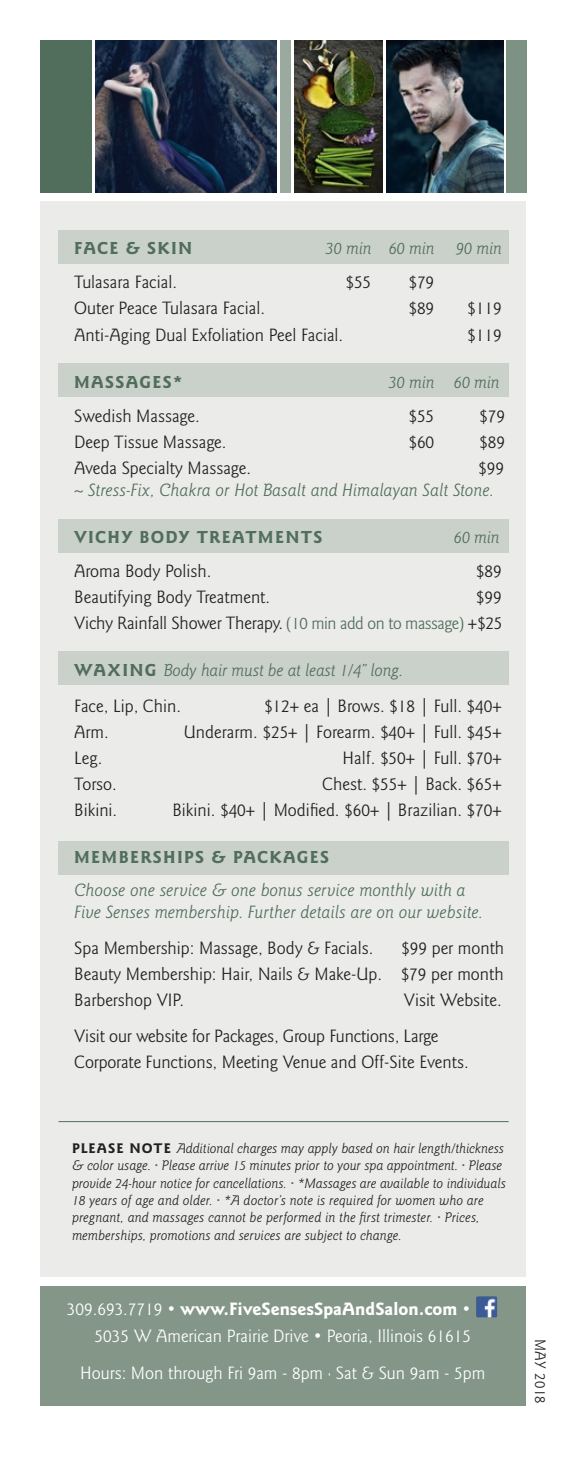
<style>
.page{position:relative;width:567px;height:1458px;background:#fff}
.page>*{position:absolute;margin:0;border:0;box-sizing:border-box;transform-origin:0 0}
.t1{font:18.45px/25.9px "Goudy Sans Std";color:#231f20;text-align:right}
.t2{font:italic 18.45px/22.5px "Goudy Sans Std";color:#516d5b}
.t3{font:18.45px/27px "Goudy Sans Std";color:#fff;text-align:right}
.t4{font:italic 18px "Goudy Sans Std";letter-spacing:-.01em;color:#516d5b}
.t5{font:700 18px "Goudy Sans Std";letter-spacing:.075em;color:#516d5b}
.t6{font:15.75px "Goudy Sans Std";letter-spacing:.025em;color:#231f20}
.t7{font:italic 14.4px/17.3px "Goudy Sans Std";letter-spacing:-.005em;color:#231f20}
.s1{font-size:18px;color:#516d5b}
.s2{font-weight:700;font-style:normal}
.s3{font-size:8.33px;color:#516d5b}
.s4{font-weight:700}
</style>
<div class="page">
<img style="left:95px;top:40px;width:182px;height:153px">
<div style="left:40px;top:201px;width:486px;height:1076px;background:#ebecea"></div>
<div style="left:58px;top:519px;width:451px;height:33px;background:#cad1cb"></div>
<div style="left:58px;top:364px;width:451px;height:33px;background:#cad1cb"></div>
<div style="left:58px;top:230px;width:451px;height:34px;background:#cad1cb"></div>
<div style="left:58px;top:652px;width:451px;height:33px;background:#cad1cb"></div>
<div style="left:58px;top:841px;width:451px;height:33px;background:#cad1cb"></div>
<div style="left:40px;top:1286px;width:486px;height:120px;background:#839688"></div>
<div style="left:40px;top:40px;width:52px;height:153px;background:#516d5b"></div>
<div style="left:280px;top:40px;width:11px;height:153px;background:#9baa9f"></div>
<div style="left:506px;top:40px;width:20px;height:153px;background:#7e9284"></div>
<img style="left:386px;top:40px;width:118px;height:153px">
<img style="left:294px;top:40px;width:88px;height:153px">
<img style="left:476px;top:1296px;width:21px;height:21px">
<hr style="left:58px;top:1121px;width:451px;height:1px;background:#516d5b">
<p class="t5" style="left:74px;top:238px;width:120px">FACE &amp; SKIN</p>
<p class="t4" style="left:325px;top:238px;width:178px">30 min 60 min 90 min</p>
<p class="t1" style="left:74px;top:269px;width:104px">Tulasara Facial.</p>
<p class="t1" style="left:345px;top:269px;width:27px">$55</p>
<p class="t1" style="left:408px;top:269px;width:27px">$79</p>
<p class="t1" style="left:74px;top:295px;width:192px">Outer Peace Tulasara Facial.</p>
<p class="t1" style="left:408px;top:295px;width:27px">$89</p>
<p class="t1" style="left:467px;top:295px;width:36px">$119</p>
<p class="t1" style="left:74px;top:322px;width:270px">Anti-Aging Dual Exfoliation Peel Facial.</p>
<p class="t1" style="left:467px;top:322px;width:36px">$119</p>
<p class="t5" style="left:74px;top:372px;width:110px">MASSAGES*</p>
<p class="t4" style="left:388px;top:373px;width:113px">30 min 60 min</p>
<p class="t1" style="left:74px;top:404px;width:127px">Swedish Massage.</p>
<p class="t1" style="left:408px;top:404px;width:27px">$55</p>
<p class="t1" style="left:479px;top:404px;width:27px">$79</p>
<p class="t1" style="left:74px;top:429px;width:154px">Deep Tissue Massage.</p>
<p class="t1" style="left:408px;top:429px;width:27px">$60</p>
<p class="t1" style="left:479px;top:429px;width:27px">$89</p>
<p class="t1" style="left:74px;top:455px;width:178px">Aveda Specialty Massage.</p>
<p class="t1" style="left:478px;top:455px;width:27px">$99</p>
<p class="t2" style="left:74px;top:479px;width:421px">~ Stress-Fix, Chakra or Hot Basalt and Himalayan Salt Stone.</p>
<p class="t5" style="left:74px;top:527px;width:250px">VICHY BODY TREATMENTS</p>
<p class="t4" style="left:454px;top:528px;width:47px">60 min</p>
<p class="t1" style="left:74px;top:559px;width:139px">Aroma Body Polish.</p>
<p class="t1" style="left:476px;top:559px;width:27px">$89</p>
<p class="t1" style="left:74px;top:585px;width:197px">Beautifying Body Treatment.</p>
<p class="t1" style="left:74px;top:585px;width:430px">$99<br>Vichy Rainfall Shower Therapy. <span class="s1">(10 min add on to massage)</span> +$25</p>
<p class="t4" style="left:74px;top:661px;width:331px"><span class="s2">WAXING</span> Body hair must be at least 1/4” long.</p>
<p class="t1" style="left:74px;top:694px;width:108px">Face, Lip, Chin.</p>
<p class="t1" style="left:264px;top:694px;width:239px">$12+ ea | Brows. $18 | Full. $40+</p>
<p class="t1" style="left:74px;top:720px;width:36px">Arm.</p>
<p class="t1" style="left:184px;top:720px;width:319px">Underarm. $25+ | Forearm. $40+ | Full. $45+</p>
<p class="t1" style="left:74px;top:745px;width:30px">Leg.</p>
<p class="t1" style="left:343px;top:745px;width:161px">Half. $50+ | Full. $70+</p>
<p class="t1" style="left:74px;top:771px;width:44px">Torso.</p>
<p class="t1" style="left:322px;top:771px;width:181px">Chest. $55+ | Back. $65+</p>
<p class="t1" style="left:74px;top:797px;width:45px">Bikini.</p>
<p class="t1" style="left:172px;top:797px;width:331px">Bikini. $40+ | Modified. $60+ | Brazilian. $70+</p>
<p class="t5" style="left:74px;top:847px;width:256px">MEMBERSHIPS &amp; PACKAGES</p>
<p class="t2" style="left:74px;top:879px;width:410px">Choose one service &amp; one bonus service monthly with a<br>Five Senses membership. Further details are on our website.</p>
<p class="t1" style="left:74px;top:936px;width:301px">Spa Membership: Massage, Body &amp; Facials.</p>
<p class="t1" style="left:74px;top:936px;width:432px;text-align:justify;text-indent:327px">$99 per month Beauty Membership: Hair, Nails &amp; Make-Up. $79 per month Barbershop VIP.</p>
<p class="t1" style="left:74px;top:982px;width:429px;line-height:36px;text-align:left;text-indent:330px">Visit Website.<br>Visit our website for Packages, Group Functions, Large</p>
<p class="t1" style="left:74px;top:1049px;width:396px">Corporate Functions, Meeting Venue and Off-Site Events.</p>
<p class="t7" style="left:72px;top:1140px;width:435px"><span class="s2">PLEASE NOTE</span> Additional charges may apply based on hair length/thickness &amp; color usage. <span class="s3">•</span> Please arrive 15 minutes prior to your spa appointment. <span class="s3">•</span> Please provide 24-hour notice for cancellations. <span class="s3">•</span> *Massages are available to individuals 18 years of age and older. <span class="s3">•</span> *A doctor’s note is required for women who are pregnant, and massages cannot be performed in the first trimester. <span class="s3">•</span> Prices, memberships, promotions and services are subject to change.</p>
<p class="t3" style="left:67px;top:1296px;width:405px">309.693.7719 • <span class="s4">www.FiveSensesSpaAndSalon.com</span> •<br>5035 W American Prairie Drive • Peoria, Illinois 61615</p>
<p class="t3" style="left:80px;top:1360px;width:407px">Hours: Mon through Fri 9am - 8pm · Sat &amp; Sun 9am - 5pm</p>
<p class="t6" style="left:549px;top:1339px;width:67px;rotate:90deg">MAY 2018</p>
</div>
